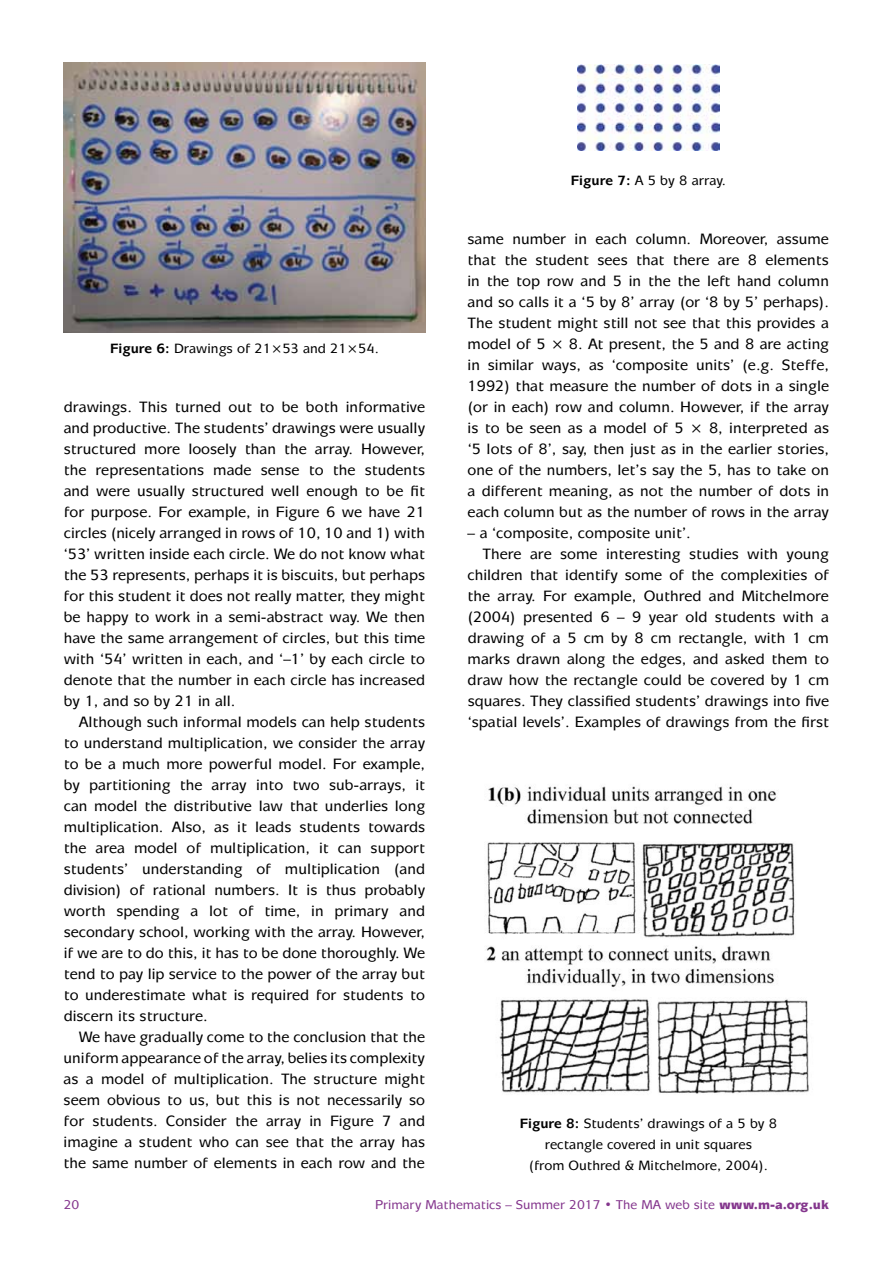
<style>
.page{position:relative;width:893px;height:1263px;background:#fff}
.page>*{position:absolute;margin:0;border:0;box-sizing:border-box;transform-origin:0 0}
.t1{font:500 15px/21px "Mixage IT Cby BT";color:#000;text-align:justify}
.t2{font:500 13.5px/21px "Mixage IT Cby BT";color:#000;text-align:center}
.t3{font:500 12.75px "Mixage IT Cby BT";color:#84368d}
.s1{font-weight:700}
.s2{font-weight:900}
</style>
<div class="page">
<img style="left:64px;top:63px;width:361px;height:269px">
<img style="left:577px;top:65px;width:143px;height:85px">
<img style="left:486px;top:786px;width:323px;height:308px">
<p class="t2" style="left:110px;top:338px;width:270px"><span class="s1">Figure 6:</span> Drawings of 21×53 and 21×54.</p>
<p class="t1" style="left:64px;top:396px;width:363px">drawings. This turned out to be both informative and productive. The students’ drawings were usually structured more loosely than the array. However, the representations made sense to the students and were usually structured well enough to be fit for purpose. For example, in Figure 6 we have 21 circles (nicely arranged in rows of 10, 10 and 1) with ‘53’ written inside each circle. We do not know what the 53 represents, perhaps it is biscuits, but perhaps for this student it does not really matter, they might be happy to work in a semi-abstract way. We then have the same arrangement of circles, but this time with ‘54’ written in each, and ‘–1’ by each circle to denote that the number in each circle has increased by 1, and so by 21 in all.</p>
<p class="t1" style="left:64px;top:711px;width:363px;text-indent:15px">Although such informal models can help students to understand multiplication, we consider the array to be a much more powerful model. For example, by partitioning the array into two sub-arrays, it can model the distributive law that underlies long multiplication. Also, as it leads students towards the area model of multiplication, it can support students’ understanding of multiplication (and division) of rational numbers. It is thus probably worth spending a lot of time, in primary and secondary school, working with the array. However, if we are to do this, it has to be done thoroughly. We tend to pay lip service to the power of the array but to underestimate what is required for students to discern its structure.</p>
<p class="t1" style="left:64px;top:1026px;width:363px;text-indent:15px">We have gradually come to the conclusion that the uniform appearance of the array, belies its complexity as a model of multiplication. The structure might seem obvious to us, but this is not necessarily so for students. Consider the array in Figure 7 and imagine a student who can see that the array has the same number of elements in each row and the</p>
<p class="t2" style="left:571px;top:170px;width:157px"><span class="s1">Figure 7:</span> A 5 by 8 array.</p>
<p class="t1" style="left:467px;top:228px;width:363px">same number in each column. Moreover, assume that the student sees that there are 8 elements in the top row and 5 in the the left hand column and so calls it a ‘5 by 8’ array (or ‘8 by 5’ perhaps).<br>The student might still not see that this provides a model of 5 × 8. At present, the 5 and 8 are acting in similar ways, as ‘composite units’ (e.g. Steffe, 1992) that measure the number of dots in a single (or in each) row and column. However, if the array is to be seen as a model of 5 × 8, interpreted as ‘5 lots of 8’, say, then just as in the earlier stories, one of the numbers, let’s say the 5, has to take on a different meaning, as not the number of dots in each column but as the number of rows in the array</p>
<p class="t1" style="left:468px;top:522px;width:225px">– a ‘composite, composite unit’.</p>
<p class="t1" style="left:483px;top:543px;width:348px">There are some interesting studies with young</p>
<p class="t1" style="left:468px;top:564px;width:363px">children that identify some of the complexities of</p>
<p class="t1" style="left:468px;top:585px;width:363px">the array. For example, Outhred and Mitchelmore</p>
<p class="t1" style="left:468px;top:606px;width:363px">(2004) presented 6 – 9 year old students with a</p>
<p class="t1" style="left:468px;top:627px;width:363px">drawing of a 5 cm by 8 cm rectangle, with 1 cm</p>
<p class="t1" style="left:468px;top:648px;width:363px">marks drawn along the edges, and asked them to</p>
<p class="t1" style="left:468px;top:669px;width:363px">draw how the rectangle could be covered by 1 cm</p>
<p class="t1" style="left:468px;top:690px;width:363px">squares. They classified students’ drawings into five</p>
<p class="t1" style="left:468px;top:711px;width:363px">‘spatial levels’. Examples of drawings from the first</p>
<p class="t2" style="left:520px;top:1112px;width:259px"><span class="s1">Figure 8:</span> Students’ drawings of a 5 by 8 rectangle covered in unit squares<br>(from Outhred &amp; Mitchelmore, 2004).</p>
<p class="t3" style="left:64px;top:1197px;width:17px">20</p>
<p class="t3" style="left:375px;top:1197px;width:456px">Primary Mathematics – Summer 2017 • The MA web site <span class="s2">www.m-a.org.uk</span></p>
</div>
